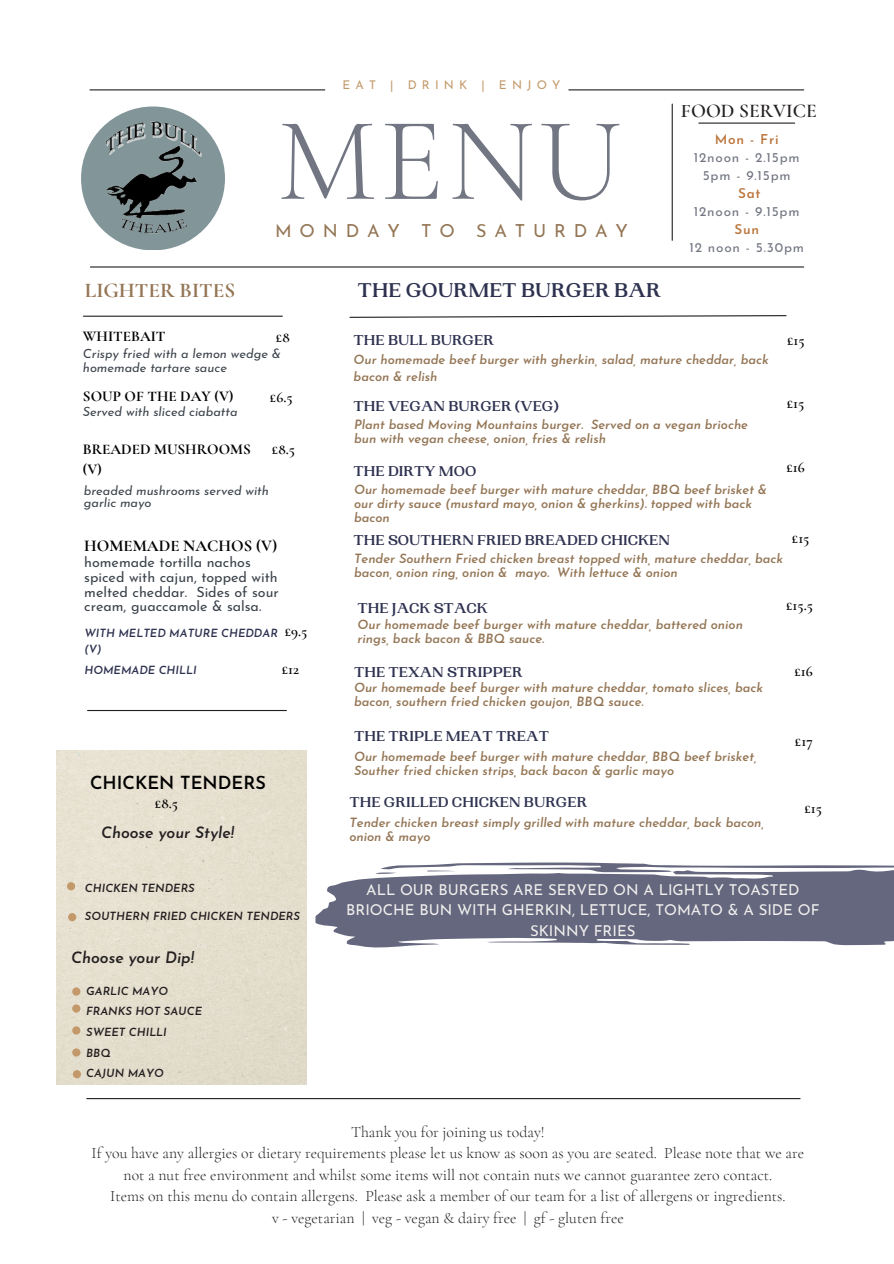
<style>
.page{position:relative;width:894px;height:1264px;background:#fff}
.page>*{position:absolute;margin:0;border:0;box-sizing:border-box;transform-origin:0 0}
.t1{font:300 120px "Cormorant Garamond";color:#727682}
.t2{font:700 21px "PP Woodland";color:#2e3250}
.t3{font:700 21px "Cormorant Garamond";color:#947655}
.t4{font:600 19.5px "Cormorant Garamond";color:#231f20}
.t5{font:18px "Josefin Sans";letter-spacing:.43em;color:#947655}
.t6{font:600 18px "Josefin Sans";color:#000}
.t7{font:700 16.5px "Cormorant Garamond";color:#000}
.t8{font:300 15.75px/21.3px "Cormorant Garamond";color:#231f20;text-align:center}
.t9{font:italic 600 15.75px "Josefin Sans";color:#231f20}
.t10{font:700 15px "PP Woodland";color:#2e3250}
.t11{font:15px/20.2px "Josefin Sans";color:#f1efee;text-align:center}
.t12{font:600 15px "Cormorant Garamond";color:#000}
.t13{font:700 15px/20.2px "Cormorant Garamond";color:#000}
.t14{font:14.25px/14.7px "Josefin Sans";color:#3c434b}
.t15{font:13.5px "Josefin Sans";letter-spacing:.06em;color:#727682}
.t16{font:600 13.5px "Josefin Sans";letter-spacing:.06em;color:#bb763d}
.t17{font:italic 600 12.75px/13.8px "Josefin Sans";color:#947655}
.t18{font:italic 12.75px/13.8px "Josefin Sans";color:#3c434b}
.t19{font:12px "Josefin Sans";letter-spacing:.43em;color:#c3996b}
.t20{font:italic 600 11.25px "Josefin Sans";color:#231f20}
.t21{font:italic 600 11.25px "Josefin Sans";color:#2e3250}
</style>
<div class="page">
<hr style="left:90px;top:89px;width:235px;height:1px;background:#231f20">
<hr style="left:568px;top:89px;width:235px;height:1px;background:#231f20">
<hr style="left:90px;top:266px;width:713px;height:1px;background:#231f20">
<hr style="left:83px;top:315px;width:199px;height:2px;background:#231f20">
<svg style="left:349px;top:315px;width:438px;height:3px"></svg>
<hr style="left:671px;top:104px;width:1px;height:136px;background:#231f20">
<hr style="left:698px;top:122px;width:96px;height:2px;background:#231f20">
<div style="left:81px;top:106px;width:144px;height:144px;background:#829699;border-radius:50%"></div>
<hr style="left:87px;top:1097px;width:712px;height:2px;background:#231f20">
<img style="left:101px;top:117px;width:103px;height:119px">
<div style="left:57px;top:750px;width:249px;height:334px;background:#e5dfce"></div>
<div style="left:68px;top:913px;width:8px;height:8px;background:#c3996b;border-radius:50%"></div>
<div style="left:72px;top:1048px;width:8px;height:8px;background:#c3996b;border-radius:50%"></div>
<div style="left:72px;top:1004px;width:8px;height:8px;background:#c3996b;border-radius:50%"></div>
<div style="left:72px;top:987px;width:8px;height:8px;background:#c3996b;border-radius:50%"></div>
<div style="left:72px;top:1026px;width:8px;height:8px;background:#c3996b;border-radius:50%"></div>
<hr style="left:88px;top:710px;width:198px;height:1px;background:#231f20">
<svg style="left:315px;top:862px;width:578px;height:85px;fill:#64677d"></svg>
<div style="left:67px;top:882px;width:8px;height:8px;background:#c3996b;border-radius:50%"></div>
<div style="left:73px;top:1070px;width:8px;height:8px;background:#c3996b;border-radius:50%"></div>
<h2 class="t19" style="left:342px;top:80px;width:219px">EAT | DRINK | ENJOY</h2>
<h1 class="t1" style="left:277px;top:88px;width:346px">MENU</h1>
<p class="t5" style="left:275px;top:223px;width:354px">MONDAY TO SATURDAY</p>
<p class="t4" style="left:680px;top:99px;width:137px">FOOD SERVICE</p>
<p class="t16" style="left:714px;top:134px;width:65px">Mon - Fri</p>
<p class="t15" style="left:693px;top:152px;width:107px">12noon - 2.15pm</p>
<p class="t15" style="left:702px;top:170px;width:89px">5pm - 9.15pm</p>
<p class="t16" style="left:737px;top:188px;width:24px">Sat</p>
<p class="t15" style="left:693px;top:206px;width:107px">12noon - 9.15pm</p>
<p class="t16" style="left:734px;top:224px;width:26px">Sun</p>
<h4 class="t15" style="left:689px;top:242px;width:116px">12 noon - 5.30pm</h4>
<h2 class="t3" style="left:85px;top:278px;width:152px">LIGHTER BITES</h2>
<h2 class="t2" style="left:357px;top:278px;width:305px">THE GOURMET BURGER BAR</h2>
<h5 class="t13" style="left:83px;top:326px;width:84px">WHITEBAIT</h5>
<p class="t12" style="left:276px;top:328px;width:15px">£8</p>
<h5 class="t10" style="left:353px;top:331px;width:142px">THE BULL BURGER</h5>
<h5 class="t12" style="left:787px;top:331px;width:19px">£15</h5>
<p class="t18" style="left:83px;top:348px;width:199px">Crispy fried with a lemon wedge &amp; homemade tartare sauce</p>
<h3 class="t17" style="left:353px;top:352px;width:416px;line-height:17px">Our homemade beef burger with gherkin, salad, mature cheddar, back bacon &amp; relish</h3>
<p class="t18" style="left:83px;top:406px;width:156px">Served with sliced ciabatta</p>
<h5 class="t13" style="left:83px;top:386px;width:152px">SOUP OF THE DAY (V)</h5>
<h5 class="t12" style="left:270px;top:388px;width:24px">£6.5</h5>
<p class="t12" style="left:272px;top:440px;width:25px">£8.5</p>
<p class="t10" style="left:353px;top:397px;width:207px">THE VEGAN BURGER (VEG)</p>
<h3 class="t17" style="left:354px;top:419px;width:395px">Plant based Moving Mountains burger. Served on a vegan brioche bun with vegan cheese, onion, fries &amp; relish</h3>
<h5 class="t12" style="left:786px;top:394px;width:19px">£15</h5>
<h5 class="t13" style="left:83px;top:439px;width:169px">BREADED MUSHROOMS (V)</h5>
<p class="t12" style="left:786px;top:458px;width:20px">£16</p>
<p class="t10" style="left:353px;top:462px;width:124px">THE DIRTY MOO</p>
<p class="t17" style="left:354px;top:484px;width:414px">Our homemade beef burger with mature cheddar, BBQ beef brisket &amp; our dirty sauce (mustard mayo, onion &amp; gherkins). topped with back bacon</p>
<h5 class="t18" style="left:84px;top:485px;width:186px;line-height:12.8px">breaded mushrooms served with garlic mayo</h5>
<h5 class="t7" style="left:84px;top:536px;width:194px">HOMEMADE NACHOS (V)</h5>
<p class="t14" style="left:84px;top:556px;width:196px">homemade tortilla nachos spiced with cajun, topped with melted cheddar. Sides of sour cream, guaccamole &amp; salsa.</p>
<h5 class="t21" style="left:84px;top:629px;width:195px">WITH MELTED MATURE CHEDDAR</h5>
<h5 class="t21" style="left:84px;top:645px;width:18px">(V)</h5>
<h5 class="t21" style="left:84px;top:665px;width:114px">HOMEMADE CHILLI</h5>
<p class="t12" style="left:285px;top:622px;width:24px">£9.5</p>
<h5 class="t12" style="left:281px;top:660px;width:19px">£12</h5>
<h5 class="t6" style="left:90px;top:775px;width:177px">CHICKEN TENDERS</h5>
<p class="t12" style="left:155px;top:793px;width:25px">£8.5</p>
<h5 class="t9" style="left:101px;top:826px;width:134px">Choose your Style!</h5>
<h5 class="t20" style="left:85px;top:883px;width:111px">CHICKEN TENDERS</h5>
<p class="t20" style="left:85px;top:911px;width:216px">SOUTHERN FRIED CHICKEN TENDERS</p>
<h5 class="t9" style="left:71px;top:951px;width:124px">Choose your Dip!</h5>
<p class="t20" style="left:86px;top:986px;width:83px">GARLIC MAYO</p>
<h5 class="t20" style="left:86px;top:1007px;width:117px">FRANKS HOT SAUCE</h5>
<h5 class="t20" style="left:86px;top:1027px;width:82px">SWEET CHILLI</h5>
<p class="t20" style="left:86px;top:1048px;width:26px">BBQ</p>
<h5 class="t20" style="left:86px;top:1068px;width:79px">CAJUN MAYO</h5>
<p class="t10" style="left:353px;top:531px;width:318px">THE SOUTHERN FRIED BREADED CHICKEN</p>
<p class="t17" style="left:354px;top:553px;width:430px">Tender Southern Fried chicken breast topped with, mature cheddar, back bacon, onion ring, onion &amp; mayo. With lettuce &amp; onion</p>
<p class="t12" style="left:791px;top:529px;width:19px">£15</p>
<p class="t10" style="left:357px;top:599px;width:132px">THE JACK STACK</p>
<p class="t17" style="left:357px;top:619px;width:387px">Our homemade beef burger with mature cheddar, battered onion rings, back bacon &amp; BBQ sauce.</p>
<h5 class="t10" style="left:354px;top:663px;width:170px">THE TEXAN STRIPPER</h5>
<p class="t17" style="left:354px;top:682px;width:410px">Our homemade beef burger with mature cheddar, tomato slices, back bacon, southern fried chicken goujon, BBQ sauce.</p>
<h5 class="t10" style="left:354px;top:727px;width:196px">THE TRIPLE MEAT TREAT</h5>
<p class="t17" style="left:354px;top:751px;width:404px">Our homemade beef burger with mature cheddar, BBQ beef brisket,<br>Souther fried chicken strips, back bacon &amp; garlic mayo</p>
<p class="t10" style="left:349px;top:793px;width:239px">THE GRILLED CHICKEN BURGER</p>
<h6 class="t17" style="left:349px;top:817px;width:416px">Tender chicken breast simply grilled with mature cheddar, back bacon, onion &amp; mayo</h6>
<p class="t12" style="left:785px;top:596px;width:28px">£15.5</p>
<h5 class="t12" style="left:794px;top:662px;width:20px">£16</h5>
<h5 class="t12" style="left:794px;top:732px;width:19px">£17</h5>
<p class="t12" style="left:804px;top:799px;width:19px">£15</p>
<p class="t11" style="left:346px;top:881px;width:474px">ALL OUR BURGERS ARE SERVED ON A LIGHTLY TOASTED<br>BRIOCHE BUN WITH GHERKIN, LETTUCE, TOMATO &amp; A SIDE OF<br>SKINNY FRIES</p>
<p class="t8" style="left:351px;top:1121px;width:195px">Thank you for joining us today!</p>
<p class="t8" style="left:92px;top:1142px;width:714px">If you have any allergies or dietary requirements please let us know as soon as you are seated. Please note that we are not a nut free environment and whilst some items will not contain nuts we cannot guarantee zero contact.</p>
<p class="t8" style="left:110px;top:1185px;width:676px">Items on this menu do contain allergens. Please ask a member of our team for a list of allergens or ingredients.</p>
<h5 class="t8" style="left:272px;top:1206px;width:353px">v - vegetarian | veg - vegan &amp; dairy free | gf - gluten free</h5>
</div>
